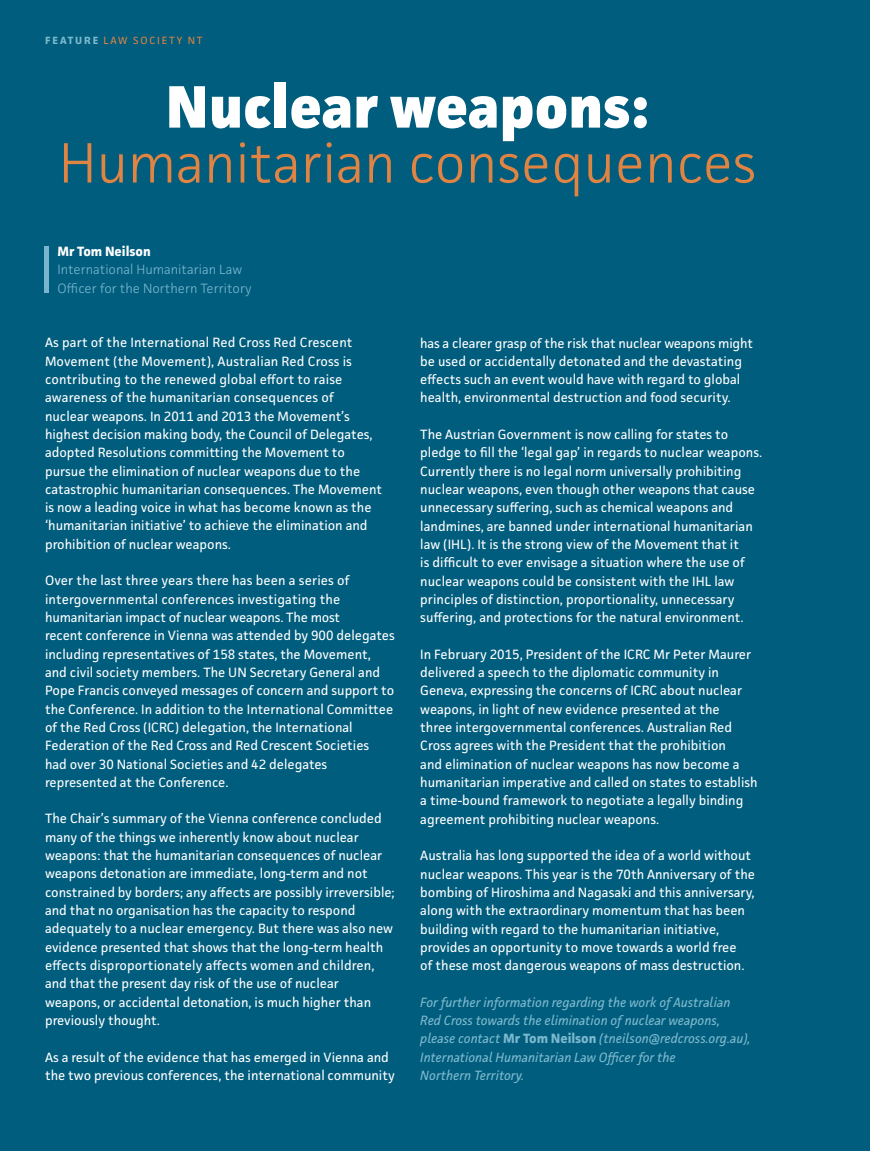
<style>
.page{position:relative;width:870px;height:1151px;background:#005d7d}
.page>*{position:absolute;margin:0;border:0;box-sizing:border-box;transform-origin:0 0}
.t1{font:800 60px "Facit";color:#fff}
.t2{font:300 57px "Facit";color:#e08443}
.t3{font:13.5px/18.3px "Facit";color:#fff}
.t4{font:italic 13.5px/18.3px "Facit";color:#7cb8ce}
.t5{font:300 13.5px/18.3px "Facit";color:#79b5cf}
.t6{font:700 13.5px "Facit";color:#fff}
.t7{font:10.5px "Facit";letter-spacing:.175em;color:#e08443}
.s1{font-weight:700;color:#7cb8ce}
.s2{font-weight:700;font-style:normal}
</style>
<div class="page">
<hr style="left:45px;top:246px;width:4px;height:46px;background:#79b5cf">
<p class="t7" style="left:45px;top:34px;width:159px"><span class="s1">FEATURE</span> LAW SOCIETY NT</p>
<h1 class="t1" style="left:166px;top:69px;width:485px">Nuclear weapons:</h1>
<h2 class="t2" style="left:59px;top:127px;width:699px">Humanitarian consequences</h2>
<p class="t6" style="left:57px;top:243px;width:95px">Mr Tom Neilson</p>
<p class="t5" style="left:57px;top:260px;width:196px">International Humanitarian Law<br>Officer for the Northern Territory</p>
<p class="t3" style="left:45px;top:333px;width:338px">As part of the International Red Cross Red Crescent Movement (the Movement), Australian Red Cross is contributing to the renewed global effort to raise awareness of the humanitarian consequences of<br>nuclear weapons. In 2011 and 2013 the Movement’s highest decision making body, the Council of Delegates, adopted Resolutions committing the Movement to pursue the elimination of nuclear weapons due to the catastrophic humanitarian consequences. The Movement is now a leading voice in what has become known as the ‘humanitarian initiative’ to achieve the elimination and prohibition of nuclear weapons.</p>
<p class="t3" style="left:45px;top:571px;width:351px">Over the last three years there has been a series of intergovernmental conferences investigating the humanitarian impact of nuclear weapons. The most<br>recent conference in Vienna was attended by 900 delegates including representatives of 158 states, the Movement, and civil society members. The UN Secretary General and Pope Francis conveyed messages of concern and support to the Conference. In addition to the International Committee of the Red Cross (ICRC) delegation, the International Federation of the Red Cross and Red Crescent Societies<br>had over 30 National Societies and 42 delegates represented at the Conference.</p>
<p class="t3" style="left:45px;top:809px;width:351px">The Chair’s summary of the Vienna conference concluded many of the things we inherently know about nuclear weapons: that the humanitarian consequences of nuclear weapons detonation are immediate, long-term and not constrained by borders; any affects are possibly irreversible; and that no organisation has the capacity to respond adequately to a nuclear emergency. But there was also new evidence presented that shows that the long-term health effects disproportionately affects women and children, and that the present day risk of the use of nuclear weapons, or accidental detonation, is much higher than previously thought.</p>
<p class="t3" style="left:45px;top:1047px;width:351px">As a result of the evidence that has emerged in Vienna and the two previous conferences, the international community</p>
<p class="t3" style="left:420px;top:333px;width:334px">has a clearer grasp of the risk that nuclear weapons might be used or accidentally detonated and the devastating effects such an event would have with regard to global health, environmental destruction and food security.</p>
<p class="t3" style="left:420px;top:425px;width:343px">The Austrian Government is now calling for states to pledge to fill the ‘legal gap’ in regards to nuclear weapons.<br>Currently there is no legal norm universally prohibiting nuclear weapons, even though other weapons that cause unnecessary suffering, such as chemical weapons and landmines, are banned under international humanitarian law (IHL). It is the strong view of the Movement that it<br>is difficult to ever envisage a situation where the use of nuclear weapons could be consistent with the IHL law principles of distinction, proportionality, unnecessary suffering, and protections for the natural environment.</p>
<p class="t3" style="left:420px;top:644px;width:339px">In February 2015, President of the ICRC Mr Peter Maurer delivered a speech to the diplomatic community in Geneva, expressing the concerns of ICRC about nuclear weapons, in light of new evidence presented at the<br>three intergovernmental conferences. Australian Red Cross agrees with the President that the prohibition<br>and elimination of nuclear weapons has now become a humanitarian imperative and called on states to establish a time-bound framework to negotiate a legally binding agreement prohibiting nuclear weapons.</p>
<p class="t3" style="left:420px;top:846px;width:336px">Australia has long supported the idea of a world without nuclear weapons. This year is the 70th Anniversary of the bombing of Hiroshima and Nagasaki and this anniversary, along with the extraordinary momentum that has been building with regard to the humanitarian initiative, provides an opportunity to move towards a world free<br>of these most dangerous weapons of mass destruction.</p>
<p class="t4" style="left:420px;top:992px;width:332px">For further information regarding the work of Australian Red Cross towards the elimination of nuclear weapons, please contact <span class="s2">Mr Tom Neilson</span> (tneilson@redcross.org.au), International Humanitarian Law Officer for the<br>Northern Territory.</p>
</div>
